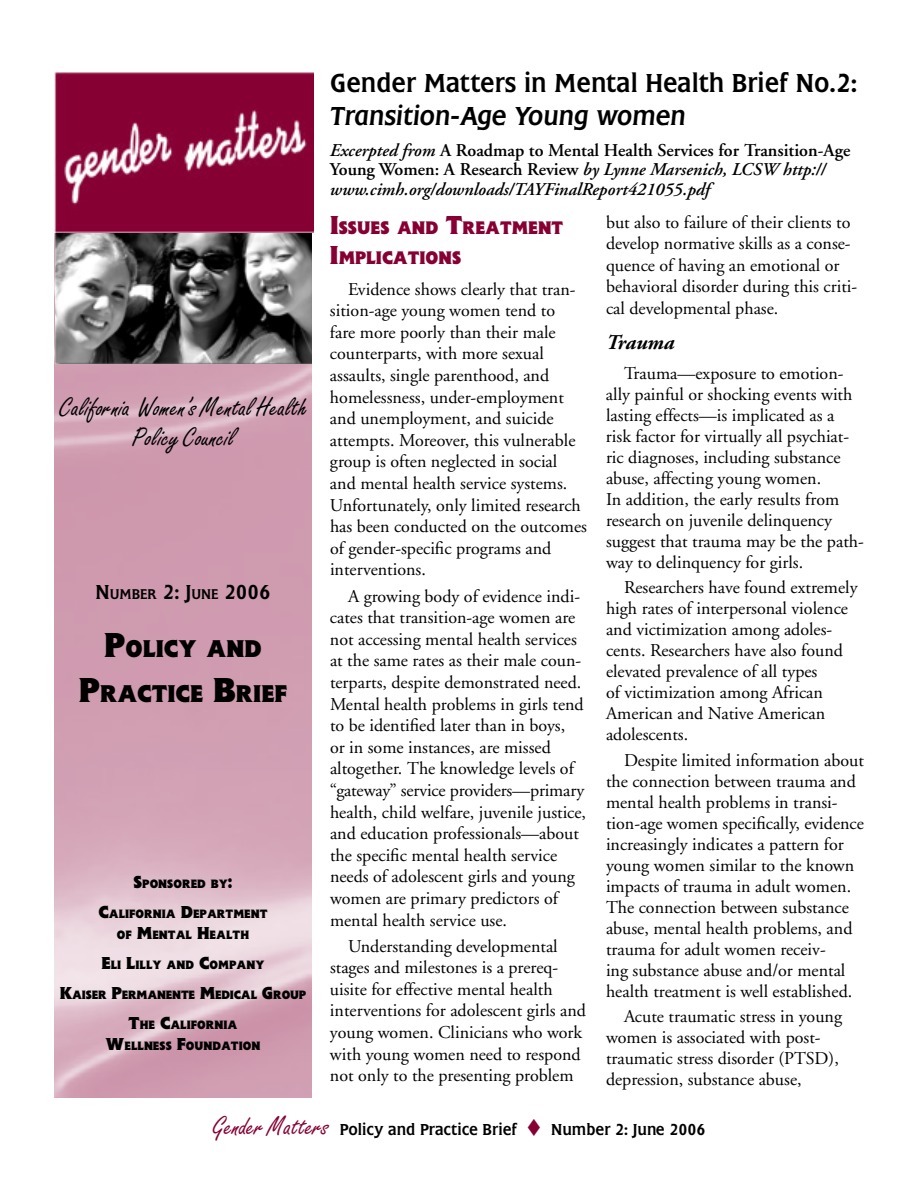
<style>
.page{position:relative;width:918px;height:1188px;background:#fff}
.page>*{position:absolute;margin:0;border:0;box-sizing:border-box;transform-origin:0 0}
.t1{font:27px/30px "Freestyle Script";color:#000;text-align:center}
.t2{font:27px "Flare Gothic Regular DTC";color:#000}
.t3{font:27px "Flare Gothic Regular Italic DTC";color:#000}
.t4{font:25.2px/45px "Flare Gothic Bold DTC";color:#000;text-align:center}
.t5{font:21px "Flare Gothic Regular DTC";color:#000}
.t6{font:italic 700 21px "Adobe Garamond";color:#000}
.t7{font:18.9px/30px "Flare Gothic Bold DTC";color:#860034}
.t8{font:18px/21.6px "Adobe Garamond";color:#000}
.t9{font:italic 600 18px/19.5px "Adobe Garamond";color:#000}
.t10{font:16.5px "Flare Gothic Regular DTC";color:#000}
.t11{font:12.6px/21px "Flare Gothic Bold DTC";color:#000;text-align:center}
.s1{font-size:14.7px}
.s2{font-size:36px}
.s3{font-size:18px}
.s4{font-style:normal}
.s5{font-size:27px}
.s6{font-family:"Freestyle Script";font-size:27px;color:#860034}
.s7{color:#860034}
</style>
<div class="page">
<img style="left:54px;top:233px;width:258px;height:865px">
<img style="left:55px;top:233px;width:257px;height:130px">
<img style="left:54px;top:71px;width:259px;height:162px">
<h1 class="t1" style="left:59px;top:393px;width:249px">California Women’s Mental Health<br>Policy Council</h1>
<p class="t5" style="left:95px;top:580px;width:177px">N<span class="s1">UMBER</span> 2: J<span class="s1">UNE</span> 2006</p>
<h2 class="t4" style="left:79px;top:627px;width:210px"><span class="s2">P</span>OLICY AND<br><span class="s2">P</span>RACTICE <span class="s2">B</span>RIEF</h2>
<p class="t11" style="left:133px;top:873px;width:101px"><span class="s3">S</span>PONSORED BY<span class="s3">:</span></p>
<p class="t11" style="left:98px;top:903px;width:171px"><span class="s3">C</span>ALIFORNIA <span class="s3">D</span>EPARTMENT<br>OF <span class="s3">M</span>ENTAL <span class="s3">H</span>EALTH</p>
<p class="t11" style="left:101px;top:954px;width:165px"><span class="s3">E</span>LI <span class="s3">L</span>ILLY AND <span class="s3">C</span>OMPANY</p>
<p class="t11" style="left:60px;top:984px;width:248px"><span class="s3">K</span>AISER <span class="s3">P</span>ERMANENTE <span class="s3">M</span>EDICAL <span class="s3">G</span>ROUP</p>
<p class="t11" style="left:106px;top:1014px;width:156px"><span class="s3">T</span>HE <span class="s3">C</span>ALIFORNIA<br><span class="s3">W</span>ELLNESS <span class="s3">F</span>OUNDATION</p>
<h1 class="t2" style="left:330px;top:68px;width:529px">Gender Matters in Mental Health Brief No.2:</h1>
<h1 class="t3" style="left:330px;top:100px;width:358px">Transition-Age Young women</h1>
<p class="t9" style="left:330px;top:141px;width:522px">Excerpted from <span class="s4">A Roadmap to Mental Health Services for Transition-Age<br>Young Women: A Research Review</span> by Lynne Marsenich, LCSW http:// www.cimh.org/downloads/TAYFinalReport421055.pdf</p>
<p class="t8" style="left:606px;top:212px;width:253px">but also to failure of their clients to develop normative skills as a conse&shy;quence of having an emotional or behavioral disorder during this criti&shy;cal developmental phase.</p>
<p class="t6" style="left:606px;top:330px;width:70px">Trauma</p>
<p class="t8" style="left:606px;top:363px;width:259px;line-height:21px;text-indent:18px">Trauma—exposure to emotion&shy;ally painful or shocking events with lasting effects—is implicated as a risk factor for virtually all psychiat&shy;ric diagnoses, including substance abuse, affecting young women.<br>In addition, the early results from research on juvenile delinquency suggest that trauma may be the path&shy;way to delinquency for girls.</p>
<p class="t8" style="left:606px;top:577px;width:253px;line-height:21px;text-indent:18px">Researchers have found extremely high rates of interpersonal violence and victimization among adoles&shy;cents. Researchers have also found elevated prevalence of all types<br>of victimization among African<br>American and Native American adolescents.</p>
<p class="t8" style="left:606px;top:750px;width:259px;line-height:21px;text-indent:18px">Despite limited information about the connection between trauma and mental health problems in transi&shy;tion-age women specifically, evidence increasingly indicates a pattern for young women similar to the known impacts of trauma in adult women.<br>The connection between substance abuse, mental health problems, and trauma for adult women receiv-<br>ing substance abuse and/or mental health treatment is well established.</p>
<p class="t8" style="left:606px;top:1006px;width:238px;line-height:21px;text-indent:18px">Acute traumatic stress in young women is associated with post&shy;traumatic stress disorder (PTSD), depression, substance abuse,</p>
<p class="t7" style="left:330px;top:213px;width:235px"><span class="s5">I</span>SSUES AND <span class="s5">T</span>REATMENT<br><span class="s5">I</span>MPLICATIONS</p>
<p class="t8" style="left:330px;top:279px;width:259px;text-indent:18px">Evidence shows clearly that tran&shy;sition-age young women tend to<br>fare more poorly than their male counterparts, with more sexual assaults, single parenthood, and homelessness, under-employment and unemployment, and suicide attempts. Moreover, this vulnerable group is often neglected in social and mental health service systems.<br>Unfortunately, only limited research has been conducted on the outcomes of gender-specific programs and interventions.</p>
<p class="t8" style="left:330px;top:586px;width:258px;text-indent:18px">A growing body of evidence indi&shy;cates that transition-age women are not accessing mental health services at the same rates as their male coun&shy;terparts, despite demonstrated need.<br>Mental health problems in girls tend to be identified later than in boys,<br>or in some instances, are missed altogether. The knowledge levels of “gateway” service providers—primary health, child welfare, juvenile justice, and education professionals—about the specific mental health service needs of adolescent girls and young women are primary predictors of mental health service use.</p>
<p class="t8" style="left:330px;top:936px;width:258px;text-indent:18px">Understanding developmental stages and milestones is a prereq&shy;uisite for effective mental health interventions for adolescent girls and young women. Clinicians who work with young women need to respond not only to the presenting problem</p>
<p class="t10" style="left:212px;top:1120px;width:495px"><span class="s6">Gender Matters</span> Policy and Practice Brief <span class="s7">▼</span> Number 2: June 2006</p>
</div>
